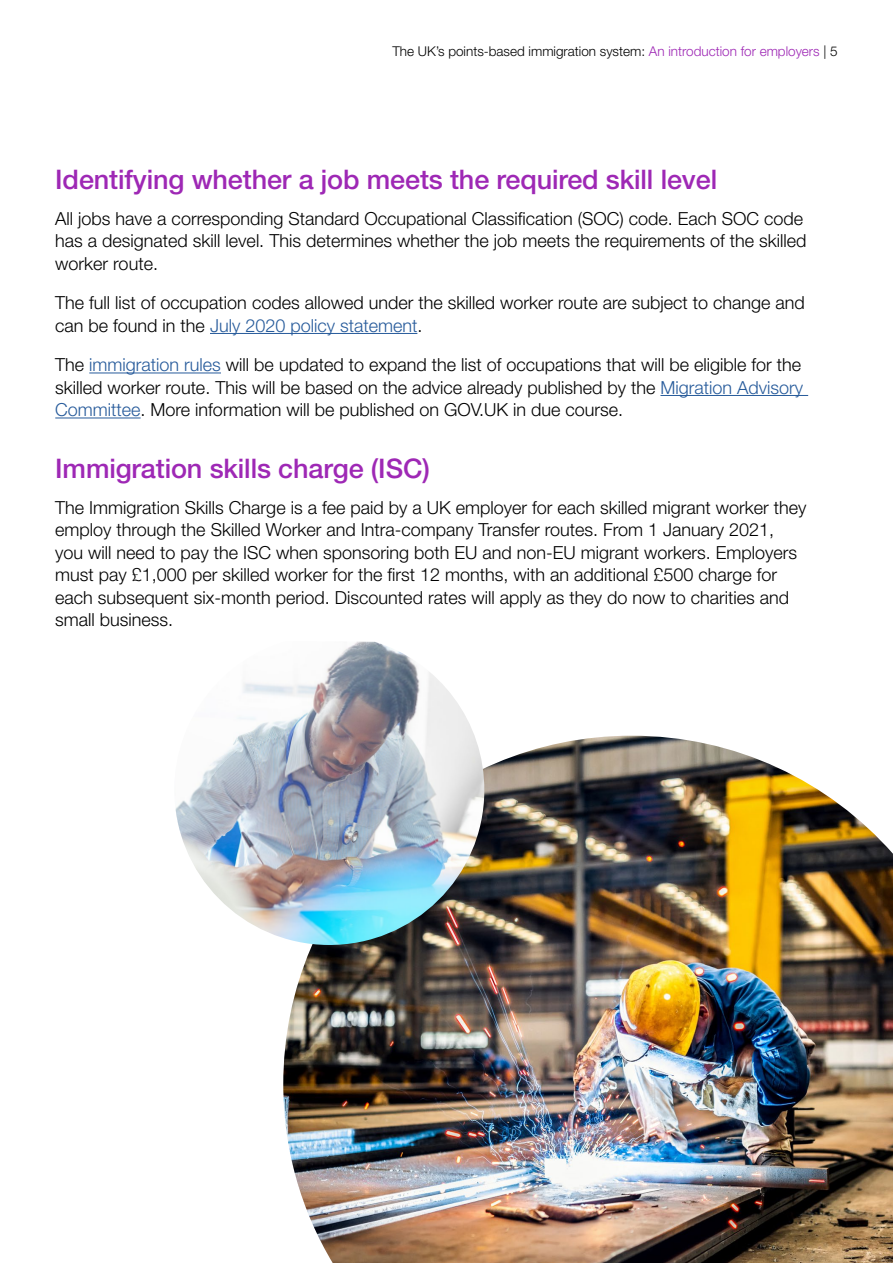
<style>
.page{position:relative;width:893px;height:1263px;background:#fff}
.page>*{position:absolute;margin:0;border:0;box-sizing:border-box;transform-origin:0 0}
.Heading_2{font:500 27px "Helvetica Neue LT Pro";letter-spacing:-.005em;color:#9e28b5}
.Body_Copy{font:300 18px/22.5px "Helvetica Neue LT Pro";color:#000}
.t1{font:300 13.5px "Helvetica Neue LT Pro";color:#000}
.s1{color:#9e28b5}
.s2{color:#275b9b}
</style>
<div class="page">
<img style="left:283px;top:736px;width:610px;height:527px">
<img style="left:175px;top:641px;width:310px;height:305px">
<hr style="left:210px;top:333px;width:207px;height:1px;background:#275b9b">
<hr style="left:89px;top:372px;width:132px;height:1px;background:#275b9b">
<hr style="left:660px;top:395px;width:148px;height:1px;background:#275b9b">
<hr style="left:55px;top:417px;width:86px;height:1px;background:#275b9b">
<p class="t1" style="left:392px;top:43px;width:447px">The UK’s points-based immigration system: <span class="s1">An introduction for employers</span> | 5</p>
<h2 class="Heading_2" style="left:55px;top:164px;width:663px">Identifying whether a job meets the required skill level</h2>
<p class="Body_Copy" style="left:55px;top:207px;width:753px">All jobs have a corresponding Standard Occupational Classification (SOC) code. Each SOC code has a designated skill level. This determines whether the job meets the requirements of the skilled worker route.</p>
<p class="Body_Copy" style="left:55px;top:291px;width:751px">The full list of occupation codes allowed under the skilled worker route are subject to change and can be found in the <span class="s2">July 2020 policy statement</span>.</p>
<p class="Body_Copy" style="left:55px;top:353px;width:749px;text-align:justify">The <span class="s2">immigration rules</span> will be updated to expand the list of occupations that will be eligible for the skilled worker route. This will be based on the advice already published by the <span class="s2">Migration Advisory Committee</span>. More information will be published on GOV.UK in due course.</p>
<h2 class="Heading_2" style="left:55px;top:453px;width:376px">Immigration skills charge (ISC)</h2>
<p class="Body_Copy" style="left:55px;top:496px;width:753px">The Immigration Skills Charge is a fee paid by a UK employer for each skilled migrant worker they employ through the Skilled Worker and Intra-company Transfer routes. From 1 January 2021, you will need to pay the ISC when sponsoring both EU and non-EU migrant workers. Employers must pay £1,000 per skilled worker for the first 12 months, with an additional £500 charge for each subsequent six-month period. Discounted rates will apply as they do now to charities and small business.</p>
</div>
